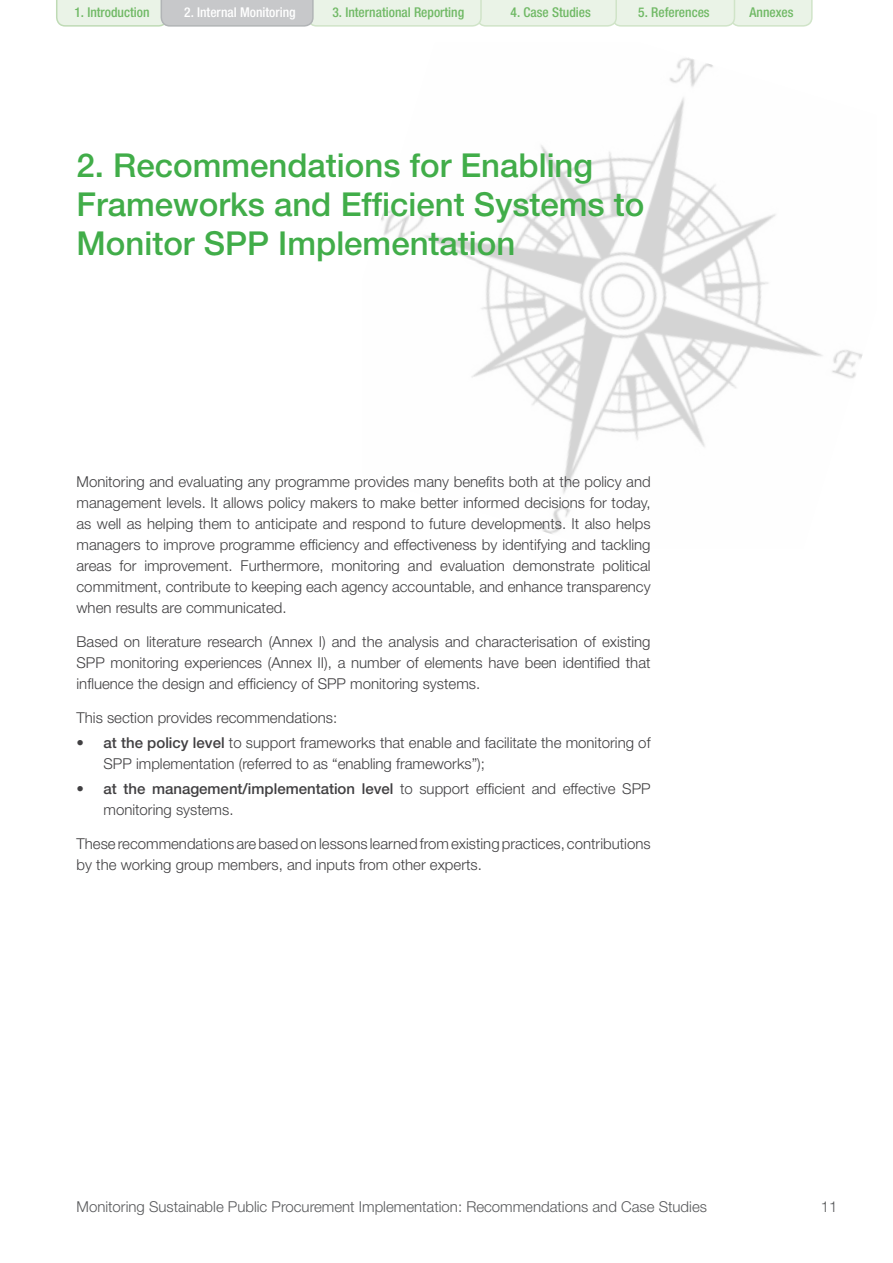
<style>
.page{position:relative;width:893px;height:1263px;background:#fff}
.page>*{position:absolute;margin:0;border:0;box-sizing:border-box;transform-origin:0 0}
.t1{font:500 33px/39px "Helvetica Neue LT Pro";color:#41ad49}
.t2{font:300 15px/21px "Helvetica Neue LT Pro";color:#414042}
.t3{font:300 15px "Helvetica Neue LT Pro";color:#58595b}
.t4{font:500 condensed 13.5px "Helvetica Neue LT Pro";color:#70b965}
.t5{font:500 condensed 13.5px "Helvetica Neue LT Pro";color:#fff}
.s1{font-weight:500}
</style>
<div class="page">
<svg style="left:56px;top:0;width:757px;height:27px;background:#e1e9df"></svg>
<img style="left:381px;top:58px;width:482px;height:476px">
<p class="t4" style="left:74px;top:4px;width:77px">1. Introduction</p>
<p class="t4" style="left:332px;top:4px;width:133px">3. International Reporting</p>
<p class="t4" style="left:511px;top:4px;width:82px">4. Case Studies</p>
<p class="t4" style="left:638px;top:4px;width:73px">5. References</p>
<p class="t4" style="left:749px;top:4px;width:45px">Annexes</p>
<p class="t5" style="left:184px;top:4px;width:113px">2. Internal Monitoring</p>
<h1 class="t1" style="left:77px;top:145px;width:569px">2. Recommendations for Enabling<br>Frameworks and Efficient Systems to<br>Monitor SPP Implementation</h1>
<p class="t2" style="left:77px;top:471px;width:576px;text-align:justify">Monitoring and evaluating any programme provides many benefits both at the policy and management levels. It allows policy makers to make better informed decisions for today, as well as helping them to anticipate and respond to future developments. It also helps managers to improve programme efficiency and effectiveness by identifying and tackling areas for improvement. Furthermore, monitoring and evaluation demonstrate political commitment, contribute to keeping each agency accountable, and enhance transparency when results are communicated.</p>
<p class="t2" style="left:77px;top:631px;width:576px;text-align:justify">Based on literature research (Annex I) and the analysis and characterisation of existing SPP monitoring experiences (Annex II), a number of elements have been identified that influence the design and efficiency of SPP monitoring systems.</p>
<p class="t2" style="left:77px;top:706px;width:262px">This section provides recommendations:</p>
<p class="t2" style="left:104px;top:732px;width:548px;text-indent:-27px">• <span class="s1">at the policy level</span> to support frameworks that enable and facilitate the monitoring of<br>SPP implementation (referred to as “enabling frameworks”);</p>
<p class="t2" style="left:104px;top:778px;width:549px;text-indent:-27px">• <span class="s1">at the management/implementation level</span> to support efficient and effective SPP monitoring systems.</p>
<p class="t2" style="left:77px;top:833px;width:576px">These recommendations are based on lessons learned from existing practices, contributions by the working group members, and inputs from other experts.</p>
<p class="t3" style="left:77px;top:1197px;width:632px">Monitoring Sustainable Public Procurement Implementation: Recommendations and Case Studies</p>
<p class="t3" style="left:821px;top:1197px;width:18px">11</p>
</div>
